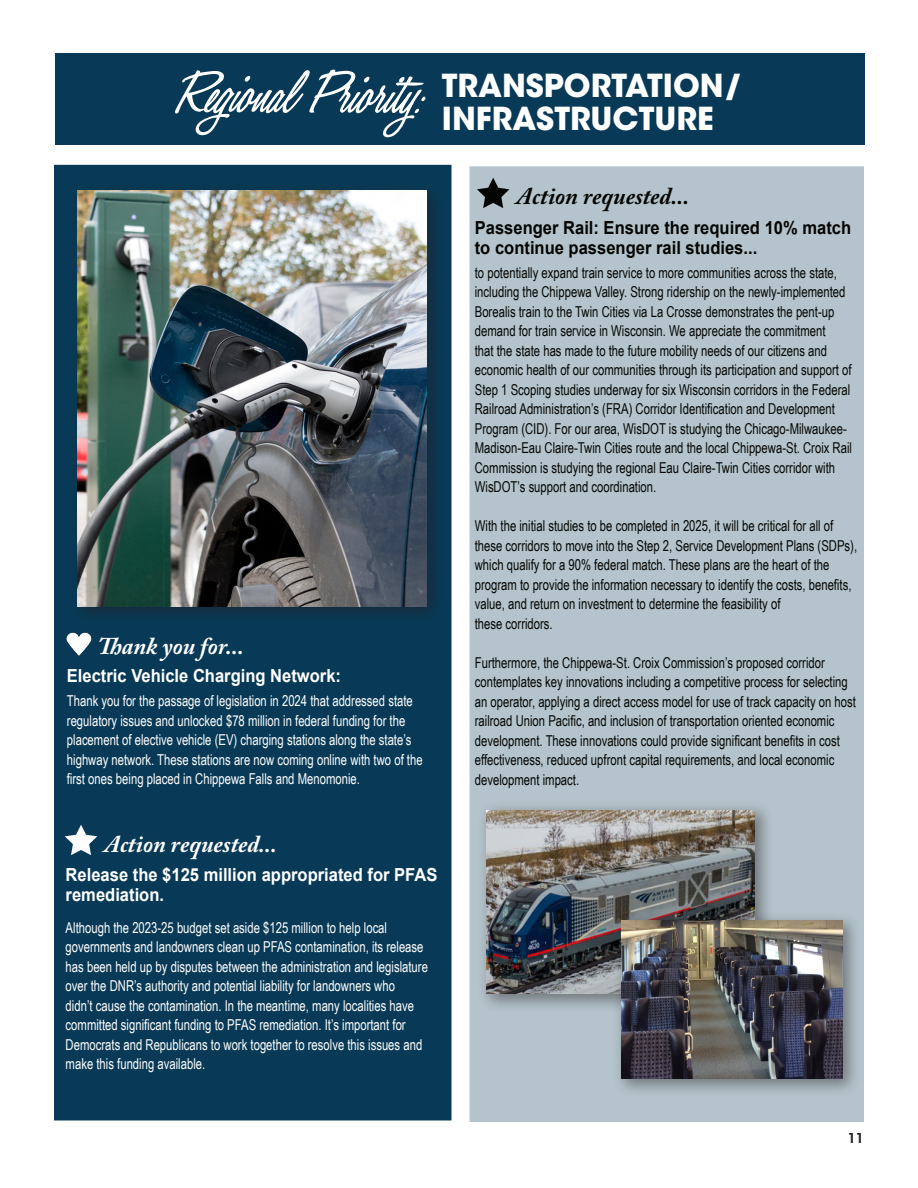
<style>
.page{position:relative;width:918px;height:1188px;background:#fff}
.page>*{position:absolute;margin:0;border:0;box-sizing:border-box;transform-origin:0 0}
.t1{font:italic 600 61.95px "Honey Script";color:#fff}
.t2{font:700 31.5px "ITC Avant Garde Std";color:#fff}
.t3{font:italic 700 24px "Adobe Caslon Pro";color:#fff}
.t4{font:italic 700 24px "Adobe Caslon Pro";color:#040503}
.t5{font:700 18px/19.5px "Arial";color:#fff;scale:.92 1}
.t6{font:700 18px/19.5px "Arial";color:#040503;scale:.92 1}
.t7{font:15px/19.5px "Arial Narrow";color:#040503;scale:.92 1}
.t8{font:15px/19.5px "Arial Narrow";color:#fff;scale:.92 1}
.t9{font:600 13.5px "ITC Avant Garde Std";color:#231f20}
</style>
<div class="page">
<div style="left:470px;top:167px;width:393px;height:954px;background:#b5c4cc"></div>
<div style="left:55px;top:166px;width:396px;height:954px;background:#083a57"></div>
<div style="left:54px;top:165px;width:397px;height:955px;border:2px solid #083a57"></div>
<div style="left:55px;top:53px;width:810px;height:92px;background:#083a58"></div>
<img style="left:66px;top:632px;width:26px;height:24px">
<svg style="left:477px;top:178px;width:32px;height:30px"></svg>
<svg style="left:65px;top:825px;width:32px;height:30px"></svg>
<div style="left:67px;top:181px;width:379px;height:446px;background:#231f20;opacity:.47"></div>
<img style="left:78px;top:191px;width:349px;height:416px">
<div style="left:476px;top:800px;width:298px;height:213px;background:#231f20;opacity:.47"></div>
<img style="left:486px;top:810px;width:269px;height:184px">
<div style="left:611px;top:910px;width:251px;height:188px;background:#231f20;opacity:.47"></div>
<img style="left:622px;top:921px;width:221px;height:157px">
<p class="t1" style="left:168px;top:55px;width:294px">RegionalPriority:</p>
<p class="t2" style="left:442px;top:65px;width:302px">TRANSPORTATION/</p>
<p class="t2" style="left:442px;top:98px;width:273px">INFRASTRUCTURE</p>
<p class="t3" style="left:98px;top:632px;width:147px">Thank you for...</p>
<p class="t5" style="left:67px;top:667px;width:300px">Electric Vehicle Charging Network:</p>
<p class="t8" style="left:67px;top:691px;width:388px">Thank you for the passage of legislation in 2024 that addressed state regulatory issues and unlocked $78 million in federal funding for the placement of elective vehicle (EV) charging stations along the state’s highway network. These stations are now coming online with two of the first ones being placed in Chippewa Falls and Menomonie.</p>
<p class="t3" style="left:104px;top:830px;width:174px">Action requested...</p>
<p class="t4" style="left:516px;top:182px;width:174px">Action requested...</p>
<p class="t6" style="left:475px;top:219px;width:411px">Passenger Rail: Ensure the required 10% match to continue passenger rail studies...</p>
<p class="t7" style="left:475px;top:262px;width:412px">to potentially expand train service to more communities across the state, including the Chippewa Valley. Strong ridership on the newly-implemented Borealis train to the Twin Cities via La Crosse demonstrates the pent-up demand for train service in Wisconsin. We appreciate the commitment<br>that the state has made to the future mobility needs of our citizens and economic health of our communities through its participation and support of Step 1 Scoping studies underway for six Wisconsin corridors in the Federal Railroad Administration’s (FRA) Corridor Identification and Development Program (CID). For our area, WisDOT is studying the Chicago-Milwaukee-Madison-Eau Claire-Twin Cities route and the local Chippewa-St. Croix Rail Commission is studying the regional Eau Claire-Twin Cities corridor with WisDOT’s support and coordination.</p>
<p class="t7" style="left:475px;top:516px;width:417px">With the initial studies to be completed in 2025, it will be critical for all of these corridors to move into the Step 2, Service Development Plans (SDPs), which qualify for a 90% federal match. These plans are the heart of the program to provide the information necessary to identify the costs, benefits, value, and return on investment to determine the feasibility of</p>
<p class="t7" style="left:475px;top:613px;width:86px">these corridors.</p>
<p class="t7" style="left:475px;top:652px;width:416px">Furthermore, the Chippewa-St. Croix Commission’s proposed corridor contemplates key innovations including a competitive process for selecting an operator, applying a direct access model for use of track capacity on host railroad Union Pacific, and inclusion of transportation oriented economic development. These innovations could provide significant benefits in cost effectiveness, reduced upfront capital requirements, and local economic development impact.</p>
<p class="t5" style="left:66px;top:866px;width:406px">Release the $125 million appropriated for PFAS remediation.</p>
<p class="t8" style="left:66px;top:917px;width:391px">Although the 2023-25 budget set aside $125 million to help local governments and landowners clean up PFAS contamination, its release</p>
<p class="t8" style="left:66px;top:956px;width:395px">has been held up by disputes between the administration and legislature over the DNR’s authority and potential liability for landowners who<br>didn’t cause the contamination. In the meantime, many localities have committed significant funding to PFAS remediation. It’s important for Democrats and Republicans to work together to resolve this issues and make this funding available.</p>
<p class="t9" style="left:848px;top:1130px;width:18px">11</p>
</div>
